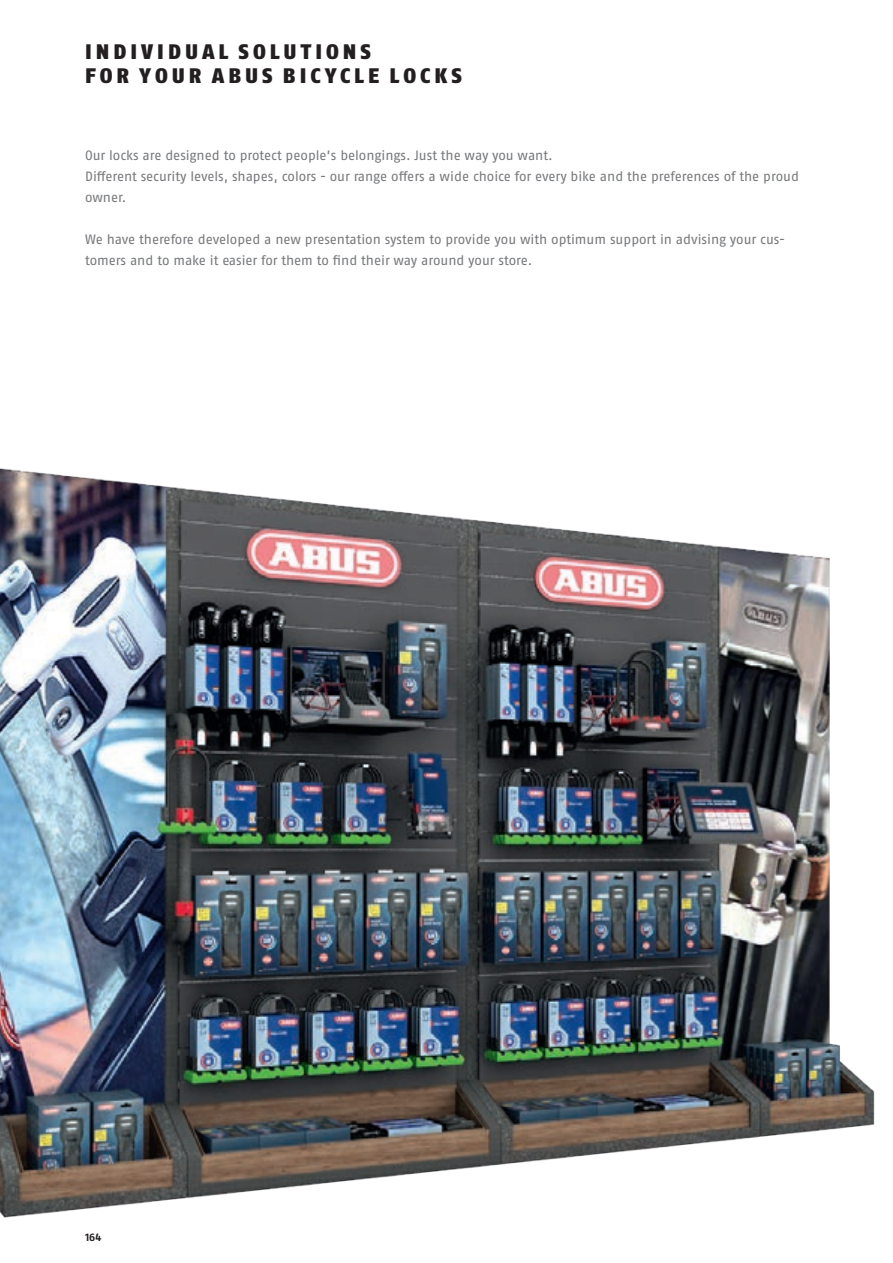
<style>
.page{position:relative;width:893px;height:1263px;background:#fff}
.page>*{position:absolute;margin:0;border:0;box-sizing:border-box;transform-origin:0 0}
.t1{font:900 21px/24px "ABUS Fago Pro";letter-spacing:.19em;color:#231f20}
.t2{font:13.5px/21px "ABUS Fago Pro";letter-spacing:-.005em;color:#76787b}
.t3{font:700 10.5px "ABUS Fago Pro";color:#231f20}
</style>
<div class="page">
<img style="left:0;top:468px;width:875px;height:749px">
<h1 class="t1" style="left:85px;top:40px;width:378px">INDIVIDUAL SOLUTIONS<br>FOR YOUR ABUS BICYCLE LOCKS</h1>
<p class="t2" style="left:85px;top:144px;width:715px">Our locks are designed to protect people’s belongings. Just the way you want.<br>Different security levels, shapes, colors - our range offers a wide choice for every bike and the preferences of the proud owner.</p>
<p class="t2" style="left:85px;top:228px;width:701px">We have therefore developed a new presentation system to provide you with optimum support in advising your cus&shy;tomers and to make it easier for them to find their way around your store.</p>
<p class="t3" style="left:85px;top:1231px;width:18px">164</p>
</div>
